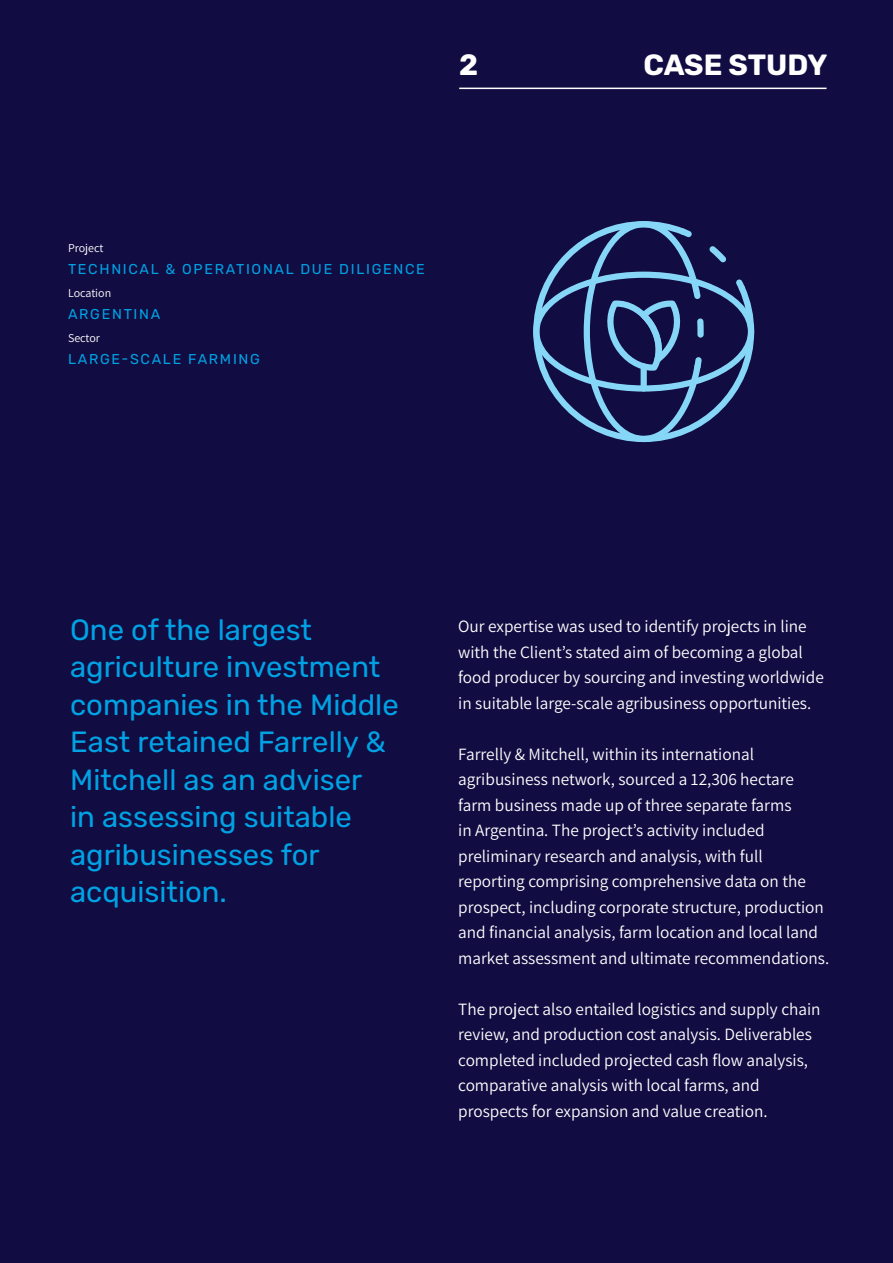
<style>
.page{position:relative;width:893px;height:1263px;background:#110c42}
.page>*{position:absolute;margin:0;border:0;box-sizing:border-box;transform-origin:0 0}
.t1{font:29.25px/37.5px "Rubik";color:#00a2e4}
.t2{font:700 29.25px "Rubik";letter-spacing:-.005em;color:#fff}
.t3{font:17.25px/25.5px "Assistant";color:#fff}
.t4{font:14.25px "Rubik";letter-spacing:.12em;color:#00a2e4}
.t5{font:12px "Assistant";color:#fff}
</style>
<div class="page">
<svg style="left:533px;top:221px;width:221px;height:221px"></svg>
<div style="left:641px;top:363px;width:6px;height:29px;background:#86d6f7;border-radius:3px"></div>
<hr style="left:459px;top:88px;width:367px;height:1px;background:#fff">
<h1 class="t2" style="left:459px;top:48px;width:21px">2</h1>
<h1 class="t2" style="left:643px;top:48px;width:185px">CASE STUDY</h1>
<p class="t5" style="left:68px;top:239px;width:37px">Project</p>
<p class="t4" style="left:68px;top:259px;width:358px">TECHNICAL &amp; OPERATIONAL DUE DILIGENCE</p>
<p class="t5" style="left:68px;top:284px;width:45px">Location</p>
<p class="t4" style="left:68px;top:304px;width:94px">ARGENTINA</p>
<p class="t5" style="left:68px;top:329px;width:33px">Sector</p>
<p class="t4" style="left:68px;top:349px;width:193px">LARGE-SCALE FARMING</p>
<h1 class="t1" style="left:70px;top:612px;width:330px">One of the largest agriculture investment companies in the Middle<br>East retained Farrelly &amp;<br>Mitchell as an adviser<br>in assessing suitable agribusinesses for acquisition.</h1>
<p class="t3" style="left:458px;top:613px;width:367px">Our expertise was used to identify projects in line with the Client’s stated aim of becoming a global food producer by sourcing and investing worldwide in suitable large-scale agribusiness opportunities.</p>
<p class="t3" style="left:458px;top:740px;width:372px">Farrelly &amp; Mitchell, within its international agribusiness network, sourced a 12,306 hectare farm business made up of three separate farms<br>in Argentina. The project’s activity included preliminary research and analysis, with full reporting comprising comprehensive data on the prospect, including corporate structure, production and financial analysis, farm location and local land market assessment and ultimate recommendations.</p>
<p class="t3" style="left:458px;top:995px;width:364px">The project also entailed logistics and supply chain review, and production cost analysis. Deliverables completed included projected cash flow analysis, comparative analysis with local farms, and prospects for expansion and value creation.</p>
</div>
